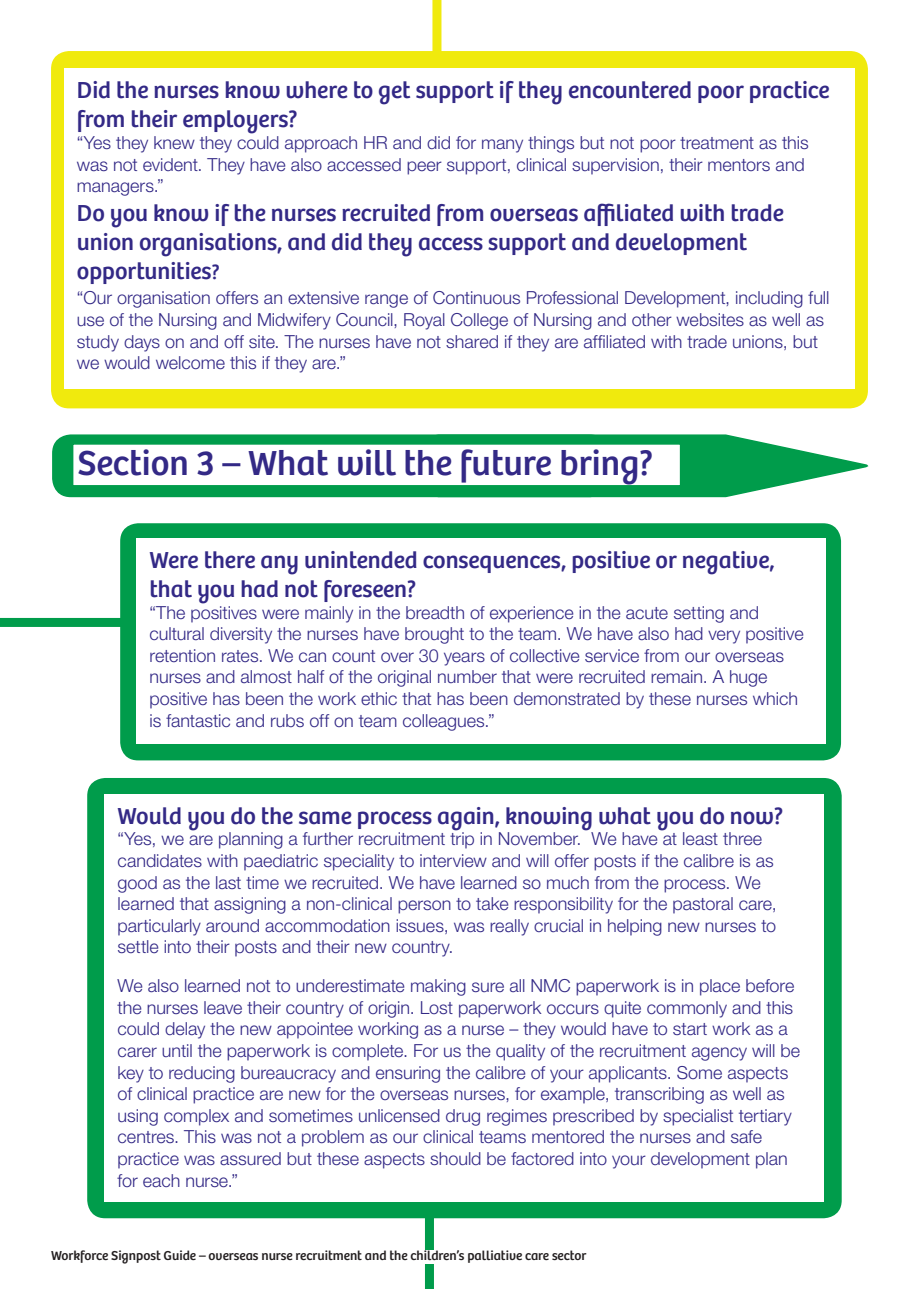
<style>
.page{position:relative;width:919px;height:1289px;background:#fff}
.page>*{position:absolute;margin:0;border:0;box-sizing:border-box;transform-origin:0 0}
.t1{font:36px "Bree";color:#332986}
.Heading{font:24px/28.8px "Bree";color:#332986}
.Body_text_-_Helv{font:24px "Bree";color:#332986}
.Body_text_-_Helv-2{font:300 18px/21.6px "Helvetica Neue LT Std";color:#332986}
.Heading-2{font:300 18px/21.6px "Helvetica Neue LT Std";color:#332986}
.t2{font:13.5px "Bree";color:#231f20}
.s1{font-size:21px}
</style>
<div class="page">
<div style="left:432px;top:0;width:9px;height:99px;background:#f0ea0d"></div>
<div style="left:425px;top:1047px;width:9px;height:241px;background:#009c4b"></div>
<div style="left:51px;top:1250px;width:629px;height:13px;background:#fff"></div>
<div style="left:87px;top:778px;width:754px;height:440px;background:#009c4b;border-radius:18px"></div>
<div style="left:105px;top:793px;width:719px;height:408px;background:#fff"></div>
<svg style="left:294px;top:434px;width:575px;height:64px"></svg>
<div style="left:53px;top:435px;width:554px;height:61px;background:#009c4b;border-radius:18px"></div>
<div style="left:52px;top:434px;width:556px;height:63px;border:2px solid #009c4b;border-radius:18px"></div>
<div style="left:73px;top:444px;width:607px;height:42px;background:#fff"></div>
<div style="left:72px;top:443px;width:609px;height:43px;border:2px solid #009c4b"></div>
<div style="left:0;top:618px;width:191px;height:9px;background:#009c4b"></div>
<div style="left:120px;top:523px;width:721px;height:237px;background:#009c4b;border-radius:18px"></div>
<div style="left:137px;top:538px;width:689px;height:205px;background:#fff"></div>
<div style="left:51px;top:51px;width:816px;height:357px;background:#f0ea0d;border-radius:18px"></div>
<div style="left:64px;top:68px;width:790px;height:321px;background:#fff"></div>
<p class="Heading" style="left:77px;top:76px;width:754px">Did the nurses know where to get support if they encountered poor practice from their employers?</p>
<p class="Heading-2" style="left:77px;top:131px;width:733px">“Yes they knew they could approach HR and did for many things but not poor treatment as this was not evident. They have also accessed peer support, clinical supervision, their mentors and managers.”</p>
<p class="Heading" style="left:77px;top:199px;width:708px">Do you know if the nurses recruited from overseas affiliated with trade union organisations, and did they access support and development opportunities<span class="s1">?</span></p>
<p class="Body_text_-_Helv-2" style="left:77px;top:287px;width:754px">“Our organisation offers an extensive range of Continuous Professional Development, including full use of the Nursing and Midwifery Council, Royal College of Nursing and other websites as well as study days on and off site. The nurses have not shared if they are affiliated with trade unions, but we would welcome this if they are.”</p>
<p class="t1" style="left:78px;top:442px;width:577px">Section 3 – What will the future bring?</p>
<p class="Heading" style="left:149px;top:546px;width:626px">Were there any unintended consequences, positive or negative, that you had not foreseen?</p>
<p class="Heading-2" style="left:149px;top:601px;width:655px">“The positives were mainly in the breadth of experience in the acute setting and cultural diversity the nurses have brought to the team. We have also had very positive retention rates. We can count over 30 years of collective service from our overseas nurses and almost half of the original number that were recruited remain. A huge positive has been the work ethic that has been demonstrated by these nurses which is fantastic and rubs off on team colleagues.”</p>
<p class="Body_text_-_Helv" style="left:118px;top:801px;width:667px">Would you do the same process again, knowing what you do now?</p>
<p class="Body_text_-_Helv-2" style="left:118px;top:827px;width:660px">“Yes, we are planning a further recruitment trip in November. We have at least three candidates with paediatric speciality to interview and will offer posts if the calibre is as good as the last time we recruited. We have learned so much from the process. We learned that assigning a non-clinical person to take responsibility for the pastoral care, particularly around accommodation issues, was really crucial in helping new nurses to settle into their posts and their new country.</p>
<p class="Body_text_-_Helv-2" style="left:118px;top:974px;width:684px">We also learned not to underestimate making sure all NMC paperwork is in place before the nurses leave their country of origin. Lost paperwork occurs quite commonly and this could delay the new appointee working as a nurse – they would have to start work as a carer until the paperwork is complete. For us the quality of the recruitment agency will be key to reducing bureaucracy and ensuring the calibre of your applicants. Some aspects of clinical practice are new for the overseas nurses, for example, transcribing as well as using complex and sometimes unlicensed drug regimes prescribed by specialist tertiary centres. This was not a problem as our clinical teams mentored the nurses and safe practice was assured but these aspects should be factored into your development plan for each nurse.”</p>
<p class="t2" style="left:51px;top:1247px;width:536px">Workforce Signpost Guide – overseas nurse recruitment and the children’s palliative care sector</p>
</div>
